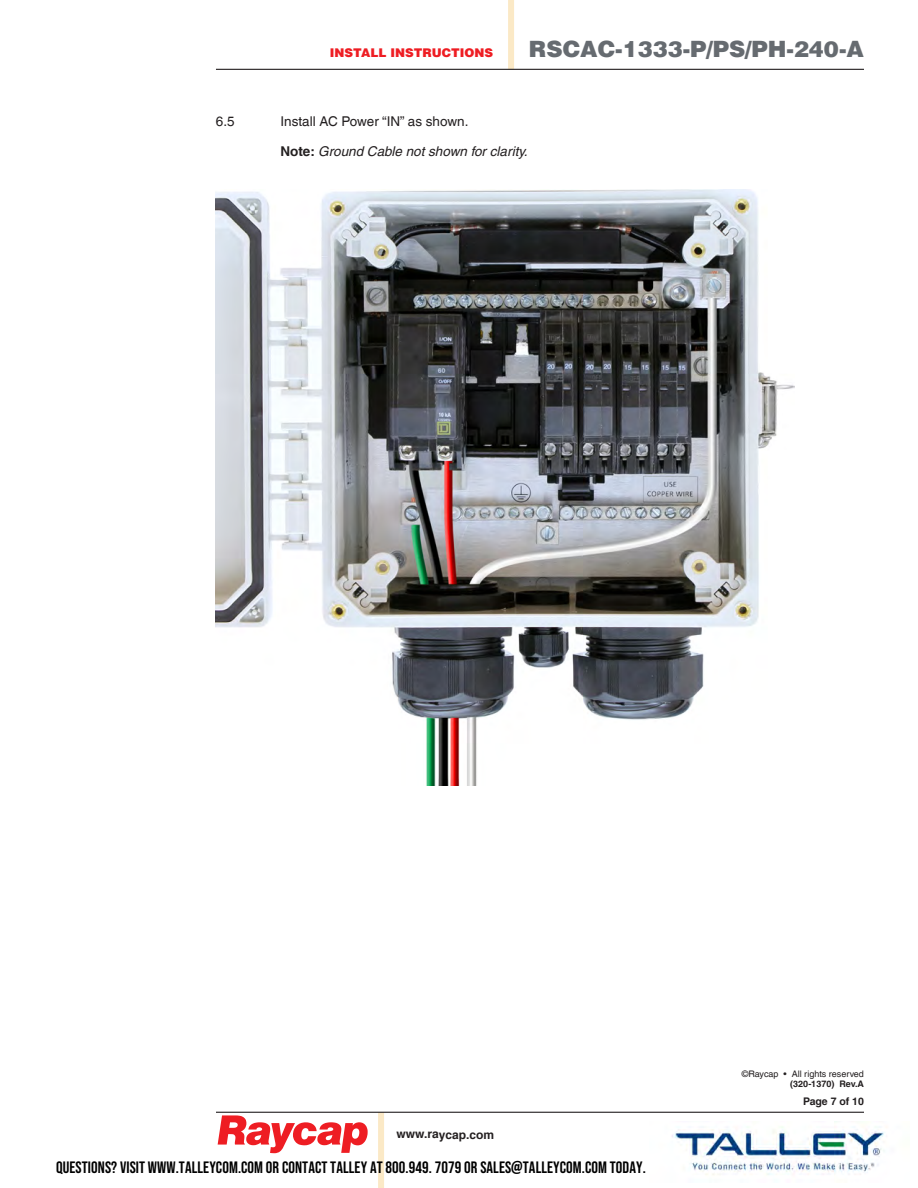
<style>
.page{position:relative;width:918px;height:1188px;background:#fff}
.page>*{position:absolute;margin:0;border:0;box-sizing:border-box;transform-origin:0 0}
.t1{font:900 22.5px "Helvetica Com";color:#666b70}
.t2{font:16.5px "Bebas Neue";letter-spacing:.005em;color:#000}
.t3{font:italic 13.5px "Helvetica LT Com";color:#231f20}
.t4{font:13.5px "Helvetica LT Com";color:#231f20}
.t5{font:900 12px "Helvetica Com";color:#ee1d23}
.t6{font:700 12px "Helvetica LT Com";color:#231f20}
.t7{font:700 10.5px "Helvetica LT Com";color:#231f20}
.t8{font:9px "Helvetica LT Com";color:#231f20}
.t9{font:700 9px "Helvetica LT Com";color:#231f20}
.s1{font-weight:700;font-style:normal}
</style>
<div class="page">
<div style="left:378px;top:1112px;width:6px;height:76px;background:#fbe9c6"></div>
<svg style="left:218px;top:1115px;width:150px;height:38px"></svg>
<hr style="left:216px;top:1112px;width:648px;height:1px;background:#231f20">
<div style="left:508px;top:0;width:6px;height:69px;background:#fbe9c6"></div>
<hr style="left:216px;top:69px;width:648px;height:1px;background:#231f20">
<img style="left:216px;top:190px;width:578px;height:596px">
<img style="left:671px;top:1121px;width:214px;height:54px">
<p class="t5" style="left:330px;top:44px;width:165px">INSTALL INSTRUCTIONS</p>
<h1 class="t1" style="left:529px;top:34px;width:337px">RSCAC-1333-P/PS/PH-240-A</h1>
<p class="t4" style="left:216px;top:114px;width:20px">6.5</p>
<p class="t4" style="left:280px;top:114px;width:189px">Install AC Power “IN” as shown.</p>
<p class="t3" style="left:280px;top:144px;width:249px"><span class="s1">Note:</span> Ground Cable not shown for clarity.</p>
<p class="t6" style="left:397px;top:1127px;width:99px">www.raycap.com</p>
<p class="t2" style="left:56px;top:1158px;width:591px">QUESTIONS? VISIT WWW.TALLEYCOM.COM OR CONTACT TALLEY AT 800.949. 7079 OR SALES@TALLEYCOM.COM TODAY.</p>
<p class="t8" style="left:742px;top:1068px;width:124px">©Raycap • All rights reserved</p>
<p class="t9" style="left:790px;top:1078px;width:75px">(320-1370) Rev.A</p>
<p class="t7" style="left:803px;top:1095px;width:62px">Page 7 of 10</p>
</div>
